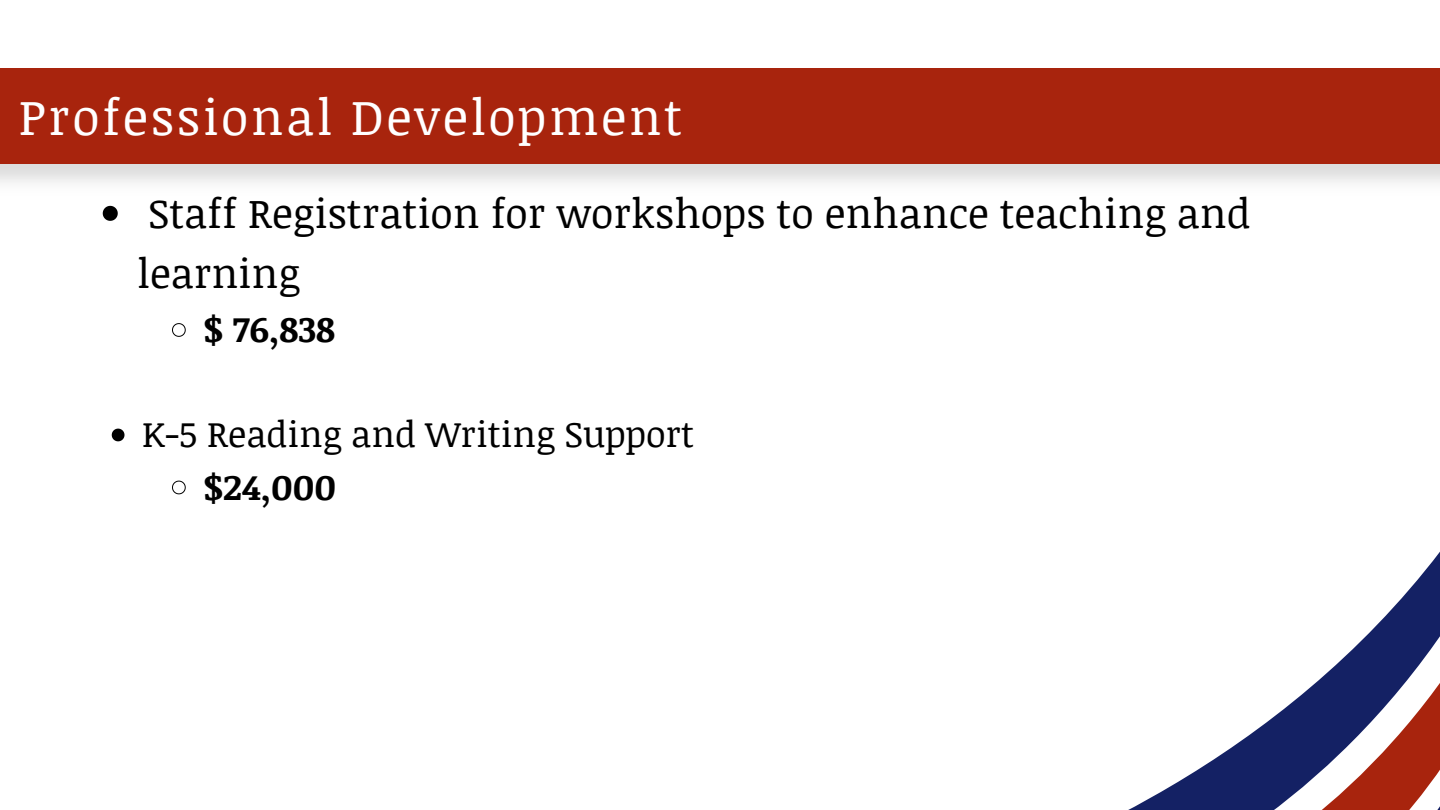
<style>
.page{position:relative;width:1440px;height:810px;background:#fff}
.page>*{position:absolute;margin:0;border:0;box-sizing:border-box;transform-origin:0 0}
.t1{font:50px "Noticia Text";letter-spacing:.05em;color:#fff}
.t2{font:41px/60px "Noticia Text";color:#000}
.t3{font:36px "Noticia Text";color:#000}
.t4{font:700 36px "Noticia Text";color:#000}
</style>
<div class="page">
<div style="left:0;top:68px;width:1440px;height:96px;background:#a8240d"></div>
<svg style="left:103px;top:206px;width:15px;height:15px"></svg>
<svg style="left:172px;top:323px;width:14px;height:14px"></svg>
<svg style="left:112px;top:429px;width:12px;height:12px"></svg>
<svg style="left:172px;top:480px;width:14px;height:15px"></svg>
<svg style="left:1128px;top:551px;width:312px;height:259px"></svg>
<p class="t1" style="left:19px;top:81px;width:665px">Professional Development</p>
<p class="t2" style="left:137px;top:181px;width:1115px">Staff Registration for workshops to enhance teaching and learning</p>
<p class="t4" style="left:203px;top:304px;width:133px">$ 76,838</p>
<p class="t3" style="left:142px;top:409px;width:554px">K-5 Reading and Writing Support</p>
<p class="t4" style="left:203px;top:461px;width:134px">$24,000</p>
</div>
